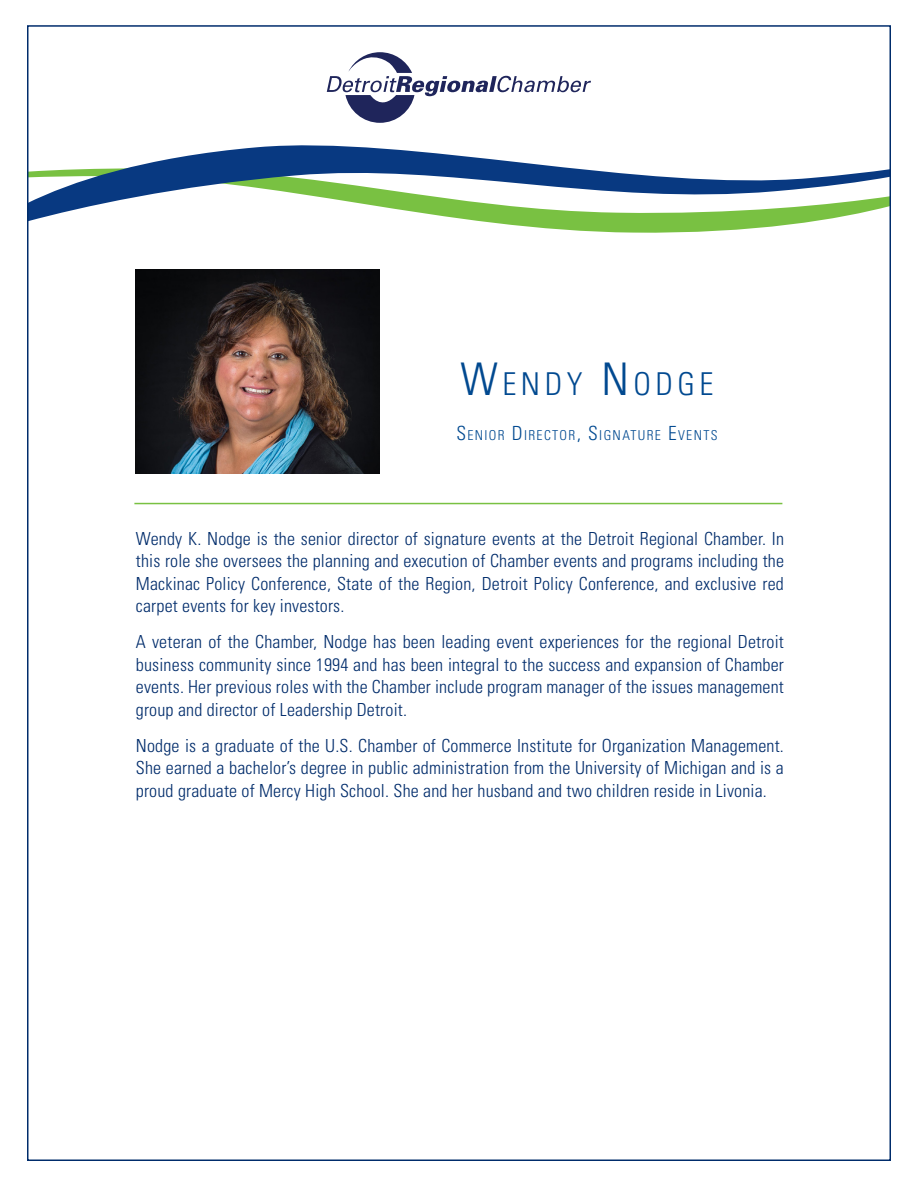
<style>
.page{position:relative;width:918px;height:1188px;background:#fff}
.page>*{position:absolute;margin:0;border:0;box-sizing:border-box;transform-origin:0 0}
.Subhead{font:300 condensed 31.5px "Univers LT Std";letter-spacing:.145em;color:#014990}
.body_copy{font:300 condensed 18px/22.5px "Univers LT Std";letter-spacing:.01em;color:#002c6b;text-align:justify}
.Subhead-2{font:300 condensed 13.65px "Univers LT Std";letter-spacing:.1em;color:#014990}
.s1{font-size:45px}
.s2{font-size:19.5px}
</style>
<div class="page">
<svg style="left:479px;top:221px;width:336px;height:12px;fill:#79c142"></svg>
<svg style="left:30px;top:145px;width:858px;height:76px"></svg>
<svg style="left:327px;top:52px;width:264px;height:71px"></svg>
<hr style="left:134px;top:503px;width:648px;height:1px;background:#79c142">
<img style="left:135px;top:269px;width:245px;height:205px">
<p class="Subhead" style="left:460px;top:365px;width:254px"><span class="s1">W</span>END Y <span class="s1">N</span> OD GE</p>
<p class="Subhead-2" style="left:456px;top:427px;width:261px"><span class="s2">S</span>ENIOR <span class="s2">D</span>IRECTOR<span class="s2">, S</span>IGNATURE <span class="s2">E</span>VENTS</p>
<p class="body_copy" style="left:136px;top:527px;width:650px">Wendy K. Nodge is the senior director of signature events at the Detroit Regional Chamber. In this role she oversees the planning and execution of Chamber events and programs including the Mackinac Policy Conference, State of the Region, Detroit Policy Conference, and exclusive red carpet events for key investors.</p>
<p class="body_copy" style="left:136px;top:630px;width:650px">A veteran of the Chamber, Nodge has been leading event experiences for the regional Detroit business community since 1994 and has been integral to the success and expansion of Chamber events. Her previous roles with the Chamber include program manager of the issues management group and director of Leadership Detroit.</p>
<p class="body_copy" style="left:136px;top:734px;width:650px">Nodge is a graduate of the U.S. Chamber of Commerce Institute for Organization Management.<br>She earned a bachelor’s degree in public administration from the University of Michigan and is a proud graduate of Mercy High School. She and her husband and two children reside in Livonia.</p>
</div>
